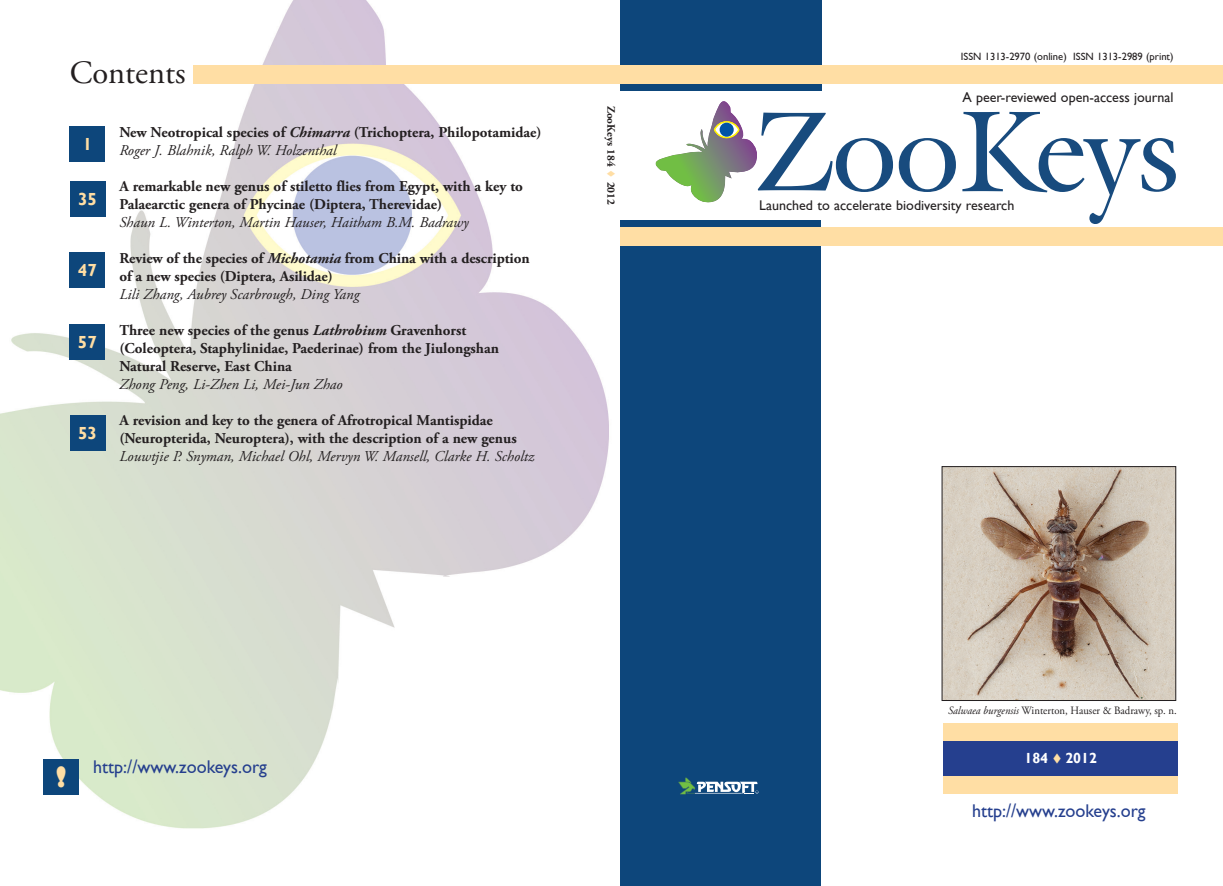
<style>
.page{position:relative;width:1223px;height:886px;background:#fff}
.page>*{position:absolute;margin:0;border:0;box-sizing:border-box;transform-origin:0 0}
.t1{font:32.5px "Adobe Garamond Pro";color:#231f20}
.t2{font:800 27.12px "Gill Sans";color:#ffdea4}
.t3{font:18.38px "Gill Sans";color:#253f8e}
.t4{font:700 17.5px "Gill Sans";color:#ffdea4}
.t5{font:700 15px/18px "Adobe Garamond Pro";color:#231f20}
.t6{font:italic 15px "Adobe Garamond Pro";color:#231f20}
.t7{font:700 14.62px "Gill Sans";color:#fff}
.t8{font:14px "Gill Sans";color:#231f20}
.t9{font:11.25px "Adobe Garamond Pro";color:#231f20;scale:.95 1}
.t10{font:700 11.25px "Adobe Garamond Pro";color:#231f20}
.t11{font:10.62px "Gill Sans";color:#231f20}
.s1{font-style:italic}
.s2{font-weight:400;font-style:italic}
.s3{color:#ffdea4}
</style>
<div class="page">
<img style="left:0;top:0;width:632px;height:829px">
<div style="left:620px;top:221px;width:200px;height:665px;background:#0d467b"></div>
<div style="left:620px;top:0;width:201px;height:91px;background:#0d467b"></div>
<svg style="left:678px;top:777px;width:80px;height:17px"></svg>
<div style="left:620px;top:228px;width:602px;height:18px;background:#ffdea4"></div>
<div style="left:44px;top:759px;width:35px;height:35px;background:#0d467b"></div>
<svg style="left:655px;top:101px;width:237px;height:102px"></svg>
<svg style="left:898px;top:138px;width:57px;height:54px"></svg>
<svg style="left:962px;top:112px;width:213px;height:112px"></svg>
<img style="left:943px;top:468px;width:230px;height:231px">
<div style="left:941px;top:466px;width:234px;height:235px;border:1px solid #231f20"></div>
<div style="left:70px;top:126px;width:35px;height:36px;background:#0d467b"></div>
<div style="left:70px;top:181px;width:35px;height:36px;background:#0d467b"></div>
<div style="left:70px;top:415px;width:35px;height:36px;background:#0d467b"></div>
<div style="left:70px;top:253px;width:35px;height:35px;background:#0d467b"></div>
<div style="left:70px;top:324px;width:35px;height:35px;background:#0d467b"></div>
<div style="left:943px;top:740px;width:234px;height:36px;background:#253f8e"></div>
<div style="left:943px;top:723px;width:234px;height:17px;background:#ffdea4"></div>
<div style="left:943px;top:776px;width:234px;height:18px;background:#ffdea4"></div>
<div style="left:194px;top:65px;width:1028px;height:19px;background:#ffdea4"></div>
<h1 class="t1" style="left:70px;top:53px;width:117px">Contents</h1>
<p class="t4" style="left:83px;top:134px;width:11px">1</p>
<p class="t4" style="left:78px;top:189px;width:20px">35</p>
<p class="t4" style="left:78px;top:260px;width:20px">47</p>
<p class="t4" style="left:78px;top:331px;width:20px">57</p>
<p class="t4" style="left:78px;top:423px;width:20px">53</p>
<p class="t5" style="left:119px;top:123px;width:423px">New Neotropical species of <span class="s1">Chimarra</span> (Trichoptera, Philopotamidae)<br><span class="s2">Roger J. Blahnik, Ralph W. Holzenthal</span></p>
<p class="t5" style="left:119px;top:177px;width:405px">A remarkable new genus of stiletto flies from Egypt, with a key to<br>Palaearctic genera of Phycinae (Diptera, Therevidae)</p>
<p class="t6" style="left:119px;top:213px;width:350px">Shaun L. Winterton, Martin Hauser, Haitham B.M. Badrawy</p>
<p class="t5" style="left:119px;top:249px;width:412px">Review of the species of <span class="s1">Michotamia</span> from China with a description of a new species (Diptera, Asilidae)</p>
<p class="t6" style="left:119px;top:285px;width:241px">Lili Zhang, Aubrey Scarbrough, Ding Yang</p>
<p class="t5" style="left:119px;top:321px;width:381px">Three new species of the genus <span class="s1">Lathrobium</span> Gravenhorst (Coleoptera, Staphylinidae, Paederinae) from the Jiulongshan<br>Natural Reserve, East China</p>
<p class="t6" style="left:119px;top:375px;width:225px">Zhong Peng, Li-Zhen Li, Mei-Jun Zhao</p>
<p class="t5" style="left:119px;top:411px;width:399px">A revision and key to the genera of Afrotropical Mantispidae (Neuropterida, Neuroptera), with the description of a new genus</p>
<p class="t6" style="left:119px;top:447px;width:416px">Louwtjie P. Snyman, Michael Ohl, Mervyn W. Mansell, Clarke H. Scholtz</p>
<p class="t10" style="left:617px;top:106px;width:101px;rotate:90deg">ZooKeys 184 <span class="s3">▼</span> 2012</p>
<h2 class="t2" style="left:56px;top:760px;width:12px">!</h2>
<p class="t3" style="left:93px;top:756px;width:175px">http://www.zookeys.org</p>
<p class="t11" style="left:960px;top:50px;width:214px">ISSN 1313-2970 (online) ISSN 1313-2989 (print)</p>
<p class="t8" style="left:962px;top:89px;width:213px">A peer-reviewed open-access journal</p>
<p class="t8" style="left:759px;top:197px;width:257px">Launched to accelerate biodiversity research</p>
<p class="t9" style="left:947px;top:703px;width:242px"><span class="s1">Salwaea burgensis</span> Winterton, Hauser &amp; Badrawy, sp. n.</p>
<p class="t7" style="left:1024px;top:750px;width:74px">184 <span class="s3">▼</span> 2012</p>
<p class="t3" style="left:971px;top:799px;width:175px">http://www.zookeys.org</p>
</div>
